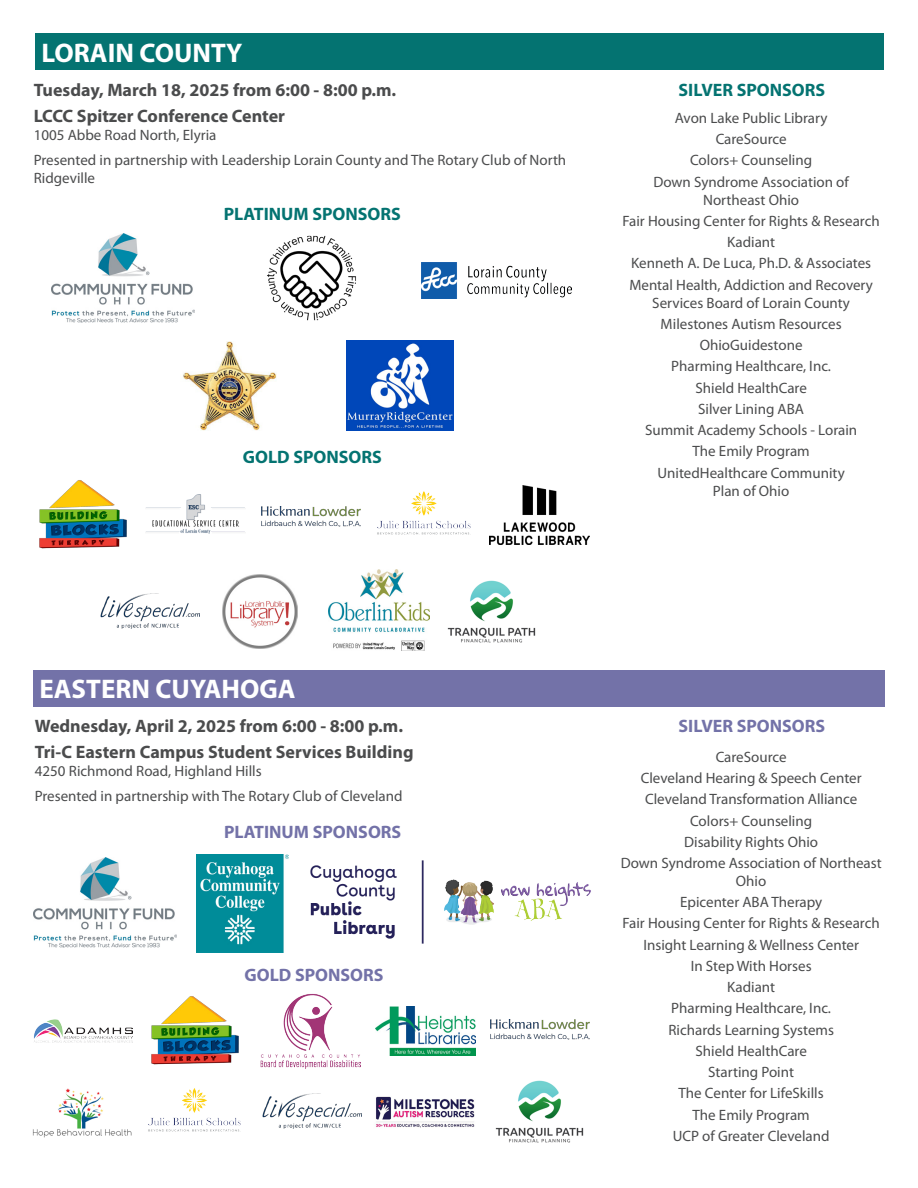
<style>
.page{position:relative;width:918px;height:1188px;background:#fff}
.page>*{position:absolute;margin:0;border:0;box-sizing:border-box;transform-origin:0 0}
.t1{font:700 27px "Myriad Pro";color:#fff}
.Program_Date{font:700 18px "Myriad Pro";color:#4b4c4d}
.Program_Location{font:700 18px "Myriad Pro";color:#4b4c4d}
.t2{font:700 18px "Myriad Pro";color:#047371}
.t3{font:700 18px "Myriad Pro";color:#7372a8}
.Program_Body{font:15px/18px "Myriad Pro";color:#4b4c4d;text-align:center}
.Program_Location-2{font:15px/18px "Myriad Pro";color:#4b4c4d}
</style>
<div class="page">
<img style="left:146px;top:494px;width:99px;height:40px">
<img style="left:489px;top:485px;width:101px;height:59px">
<img style="left:222px;top:574px;width:76px;height:74px">
<img style="left:346px;top:341px;width:107px;height:89px">
<img style="left:197px;top:855px;width:92px;height:98px">
<img style="left:375px;top:1007px;width:101px;height:48px">
<div style="left:35px;top:34px;width:849px;height:36px;background:#047371"></div>
<img style="left:52px;top:233px;width:143px;height:90px">
<img style="left:183px;top:341px;width:93px;height:89px">
<img style="left:39px;top:480px;width:88px;height:69px">
<img style="left:261px;top:506px;width:99px;height:20px">
<img style="left:377px;top:491px;width:94px;height:44px">
<img style="left:447px;top:580px;width:89px;height:63px">
<img style="left:100px;top:593px;width:100px;height:36px">
<img style="left:329px;top:570px;width:100px;height:81px">
<div style="left:33px;top:670px;width:851px;height:36px;background:#7372a8"></div>
<img style="left:34px;top:858px;width:143px;height:89px">
<img style="left:310px;top:860px;width:114px;height:84px">
<img style="left:444px;top:879px;width:147px;height:46px">
<img style="left:33px;top:1019px;width:99px;height:23px">
<img style="left:151px;top:996px;width:88px;height:69px">
<img style="left:490px;top:1019px;width:99px;height:20px">
<img style="left:148px;top:1088px;width:93px;height:44px">
<img style="left:263px;top:1093px;width:99px;height:36px">
<img style="left:495px;top:1080px;width:89px;height:63px">
<img style="left:32px;top:1088px;width:100px;height:50px">
<img style="left:376px;top:1096px;width:99px;height:32px">
<img style="left:267px;top:235px;width:89px;height:86px">
<img style="left:422px;top:262px;width:150px;height:36px">
<img style="left:260px;top:994px;width:101px;height:74px">
<p class="t1" style="left:42px;top:35px;width:202px">LORAIN COUNTY</p>
<p class="Program_Date" style="left:34px;top:78px;width:364px">Tuesday, March 18, 2025 from 6:00 - 8:00 p.m.</p>
<p class="Program_Location" style="left:34px;top:105px;width:253px">LCCC Spitzer Conference Center</p>
<p class="Program_Location-2" style="left:34px;top:126px;width:184px">1005 Abbe Road North, Elyria</p>
<p class="Program_Location-2" style="left:34px;top:151px;width:534px">Presented in partnership with Leadership Lorain County and The Rotary Club of North<br>Ridgeville</p>
<p class="t2" style="left:224px;top:203px;width:179px">PLATINUM SPONSORS</p>
<p class="t2" style="left:243px;top:445px;width:141px">GOLD SPONSORS</p>
<p class="t2" style="left:679px;top:78px;width:148px">SILVER SPONSORS</p>
<p class="Program_Body" style="left:675px;top:109px;width:154px">Avon Lake Public Library</p>
<p class="Program_Body" style="left:716px;top:130px;width:72px">CareSource</p>
<p class="Program_Body" style="left:690px;top:151px;width:124px">Colors+ Counseling</p>
<p class="Program_Body" style="left:653px;top:172px;width:197px">Down Syndrome Association of<br>Northeast Ohio</p>
<p class="Program_Body" style="left:623px;top:212px;width:259px">Fair Housing Center for Rights &amp; Research</p>
<p class="Program_Body" style="left:727px;top:233px;width:50px">Kadiant</p>
<p class="Program_Body" style="left:631px;top:254px;width:242px">Kenneth A. De Luca, Ph.D. &amp; Associates</p>
<p class="Program_Body" style="left:629px;top:275px;width:245px">Mental Health, Addiction and Recovery<br>Services Board of Lorain County</p>
<p class="Program_Body" style="left:661px;top:315px;width:183px">Milestones Autism Resources</p>
<p class="Program_Body" style="left:700px;top:336px;width:104px">OhioGuidestone</p>
<p class="Program_Body" style="left:671px;top:357px;width:161px">Pharming Healthcare, Inc.</p>
<p class="Program_Body" style="left:695px;top:378px;width:113px">Shield HealthCare</p>
<p class="Program_Body" style="left:698px;top:400px;width:107px">Silver Lining ABA</p>
<p class="Program_Body" style="left:645px;top:421px;width:214px">Summit Academy Schools - Lorain</p>
<p class="Program_Body" style="left:693px;top:442px;width:119px">The Emily Program</p>
<p class="Program_Body" style="left:658px;top:463px;width:189px">UnitedHealthcare Community<br>Plan of Ohio</p>
<p class="t1" style="left:40px;top:671px;width:258px">EASTERN CUYAHOGA</p>
<p class="Program_Date" style="left:35px;top:714px;width:370px">Wednesday, April 2, 2025 from 6:00 - 8:00 p.m.</p>
<p class="Program_Location" style="left:35px;top:740px;width:380px">Tri-C Eastern Campus Student Services Building</p>
<p class="Program_Location-2" style="left:35px;top:762px;width:228px">4250 Richmond Road, Highland Hills</p>
<p class="Program_Location-2" style="left:35px;top:786px;width:369px">Presented in partnership with The Rotary Club of Cleveland</p>
<p class="t3" style="left:224px;top:820px;width:179px">PLATINUM SPONSORS</p>
<p class="t3" style="left:245px;top:963px;width:141px">GOLD SPONSORS</p>
<p class="t3" style="left:679px;top:714px;width:148px">SILVER SPONSORS</p>
<p class="Program_Body" style="left:716px;top:748px;width:72px">CareSource</p>
<p class="Program_Body" style="left:641px;top:769px;width:223px">Cleveland Hearing &amp; Speech Center</p>
<p class="Program_Body" style="left:645px;top:790px;width:214px">Cleveland Transformation Alliance</p>
<p class="Program_Body" style="left:690px;top:811px;width:124px">Colors+ Counseling</p>
<p class="Program_Body" style="left:684px;top:832px;width:135px">Disability Rights Ohio</p>
<p class="Program_Body" style="left:621px;top:854px;width:262px">Down Syndrome Association of Northeast<br>Ohio</p>
<p class="Program_Body" style="left:680px;top:893px;width:144px">Epicenter ABA Therapy</p>
<p class="Program_Body" style="left:623px;top:914px;width:259px">Fair Housing Center for Rights &amp; Research</p>
<p class="Program_Body" style="left:643px;top:935px;width:217px">Insight Learning &amp; Wellness Center</p>
<p class="Program_Body" style="left:691px;top:957px;width:122px">In Step With Horses</p>
<p class="Program_Body" style="left:727px;top:978px;width:50px">Kadiant</p>
<p class="Program_Body" style="left:671px;top:999px;width:161px">Pharming Healthcare, Inc.</p>
<p class="Program_Body" style="left:668px;top:1020px;width:167px">Richards Learning Systems</p>
<p class="Program_Body" style="left:695px;top:1042px;width:113px">Shield HealthCare</p>
<p class="Program_Body" style="left:708px;top:1063px;width:87px">Starting Point</p>
<p class="Program_Body" style="left:679px;top:1084px;width:147px">The Center for LifeSkills</p>
<p class="Program_Body" style="left:693px;top:1105px;width:119px">The Emily Program</p>
<p class="Program_Body" style="left:673px;top:1127px;width:158px">UCP of Greater Cleveland</p>
</div>
